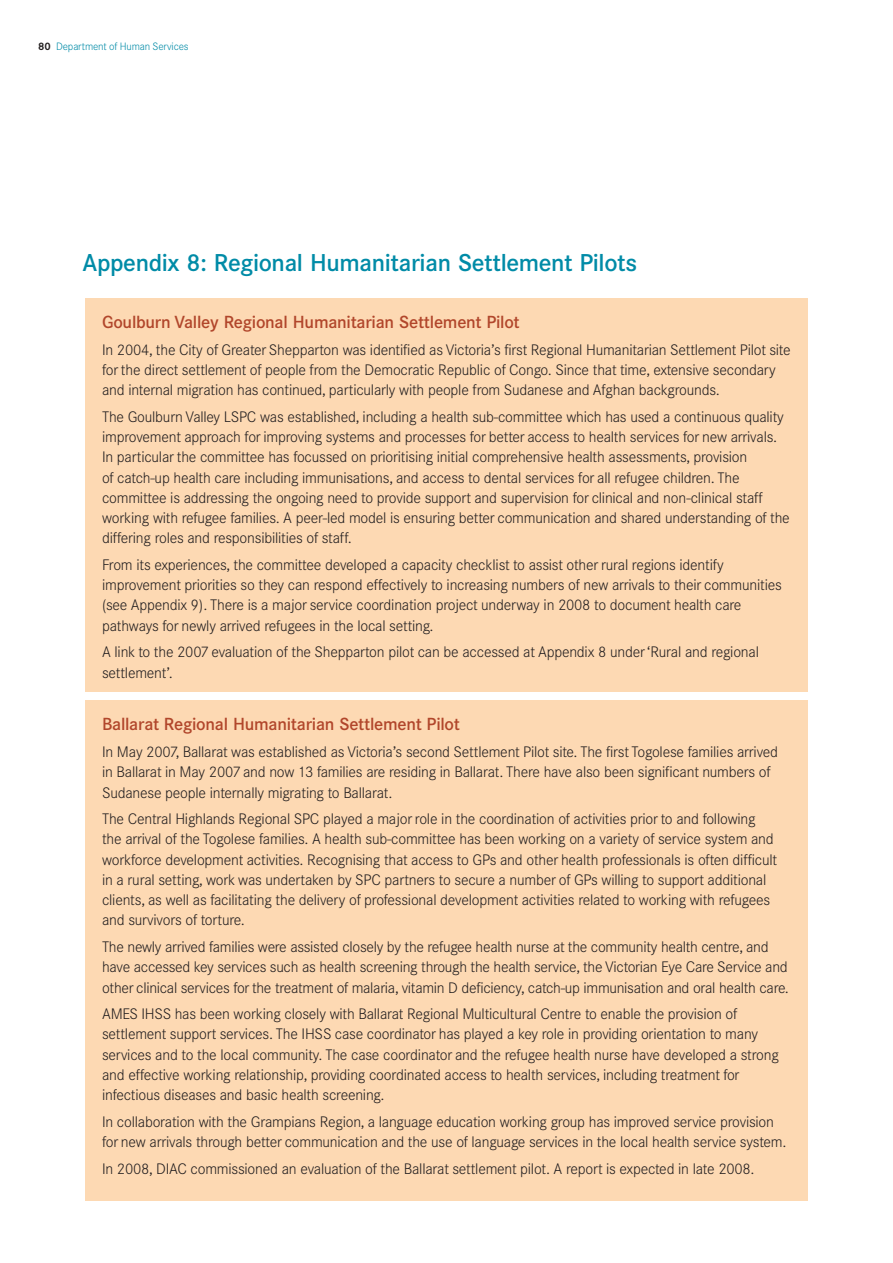
<style>
.page{position:relative;width:893px;height:1263px;background:#fff}
.page>*{position:absolute;margin:0;border:0;box-sizing:border-box;transform-origin:0 0}
.t1{font:500 24px "Corporate SBQ";letter-spacing:-.015em;color:#008ba7}
.t2{font:500 17.25px "Corporate SBQ";letter-spacing:-.015em;color:#b1462b}
.t3{font:300 15px/20.2px "Corporate SBQ";letter-spacing:-.015em;color:#231f20}
.t4{font:300 10.5px "Corporate SBQ";letter-spacing:-.015em;color:#008ba7}
.s1{font-weight:700;color:#231f20}
</style>
<div class="page">
<div style="left:85px;top:298px;width:723px;height:393px;background:#fdd9b3"></div>
<div style="left:85px;top:700px;width:723px;height:500px;background:#fdd9b3"></div>
<p class="t4" style="left:38px;top:43px;width:152px"><span class="s1">80</span> Department of Human Services</p>
<h1 class="t1" style="left:83px;top:254px;width:556px">Appendix 8: Regional Humanitarian Settlement Pilots</h1>
<p class="t2" style="left:102px;top:316px;width:419px">Goulburn Valley Regional Humanitarian Settlement Pilot</p>
<p class="t3" style="left:102px;top:341px;width:690px">In 2004, the City of Greater Shepparton was identified as Victoria’s first Regional Humanitarian Settlement Pilot site for the direct settlement of people from the Democratic Republic of Congo. Since that time, extensive secondary and internal migration has continued, particularly with people from Sudanese and Afghan backgrounds.</p>
<p class="t3" style="left:102px;top:408px;width:689px">The Goulburn Valley LSPC was established, including a health sub-committee which has used a continuous quality improvement approach for improving systems and processes for better access to health services for new arrivals.<br>In particular the committee has focussed on prioritising initial comprehensive health assessments, provision<br>of catch-up health care including immunisations, and access to dental services for all refugee children. The committee is addressing the ongoing need to provide support and supervision for clinical and non-clinical staff working with refugee families. A peer-led model is ensuring better communication and shared understanding of the differing roles and responsibilities of staff.</p>
<p class="t3" style="left:102px;top:556px;width:681px">From its experiences, the committee developed a capacity checklist to assist other rural regions identify improvement priorities so they can respond effectively to increasing numbers of new arrivals to their communities (see Appendix 9). There is a major service coordination project underway in 2008 to document health care pathways for newly arrived refugees in the local setting.</p>
<p class="t3" style="left:102px;top:644px;width:658px">A link to the 2007 evaluation of the Shepparton pilot can be accessed at Appendix 8 under ‘Rural and regional settlement’.</p>
<p class="t2" style="left:102px;top:718px;width:360px">Ballarat Regional Humanitarian Settlement Pilot</p>
<p class="t3" style="left:102px;top:743px;width:678px">In May 2007, Ballarat was established as Victoria’s second Settlement Pilot site. The first Togolese families arrived in Ballarat in May 2007 and now 13 families are residing in Ballarat. There have also been significant numbers of<br>Sudanese people internally migrating to Ballarat.</p>
<p class="t3" style="left:102px;top:810px;width:677px">The Central Highlands Regional SPC played a major role in the coordination of activities prior to and following the arrival of the Togolese families. A health sub-committee has been working on a variety of service system and workforce development activities. Recognising that access to GPs and other health professionals is often difficult in a rural setting, work was undertaken by SPC partners to secure a number of GPs willing to support additional clients, as well as facilitating the delivery of professional development activities related to working with refugees and survivors of torture.</p>
<p class="t3" style="left:102px;top:938px;width:688px">The newly arrived families were assisted closely by the refugee health nurse at the community health centre, and have accessed key services such as health screening through the health service, the Victorian Eye Care Service and other clinical services for the treatment of malaria, vitamin D deficiency, catch-up immunisation and oral health care.</p>
<p class="t3" style="left:102px;top:1005px;width:678px">AMES IHSS has been working closely with Ballarat Regional Multicultural Centre to enable the provision of settlement support services. The IHSS case coordinator has played a key role in providing orientation to many services and to the local community. The case coordinator and the refugee health nurse have developed a strong and effective working relationship, providing coordinated access to health services, including treatment for infectious diseases and basic health screening.</p>
<p class="t3" style="left:102px;top:1113px;width:686px">In collaboration with the Grampians Region, a language education working group has improved service provision for new arrivals through better communication and the use of language services in the local health service system.</p>
<p class="t3" style="left:102px;top:1160px;width:654px">In 2008, DIAC commissioned an evaluation of the Ballarat settlement pilot. A report is expected in late 2008.</p>
</div>
